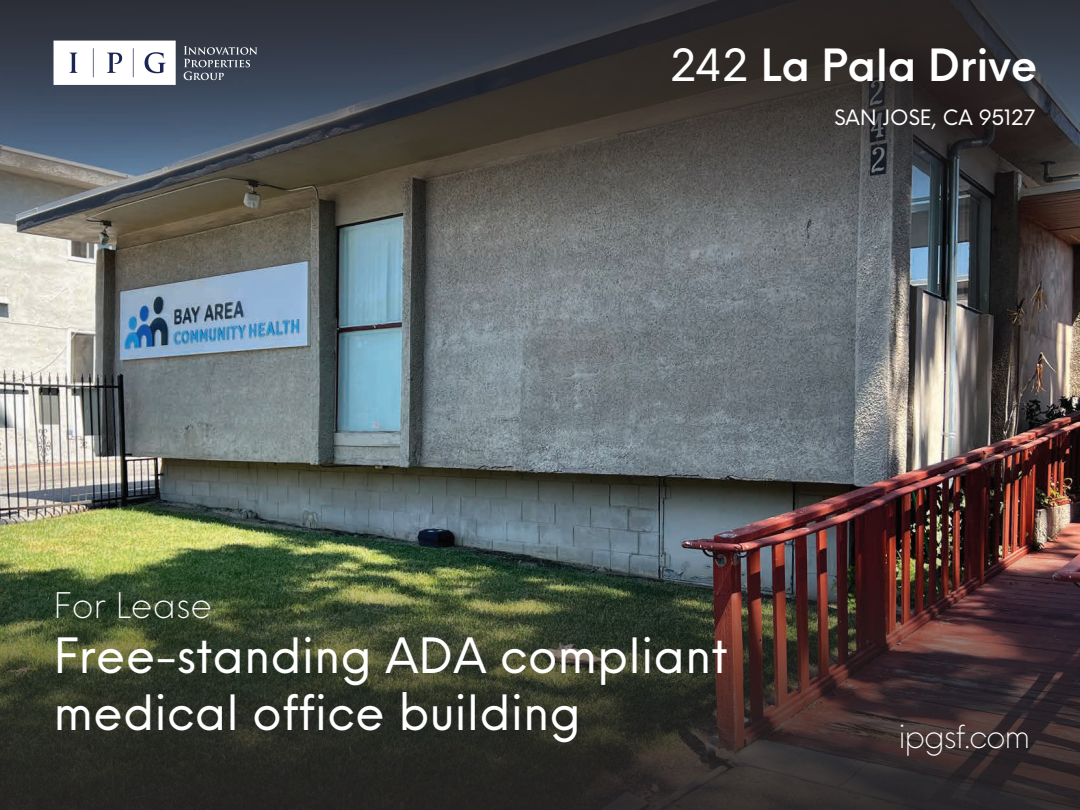
<style>
.page{position:relative;width:1080px;height:810px;background:#fff}
.page>*{position:absolute;margin:0;border:0;box-sizing:border-box;transform-origin:0 0}
.t1{font:47.5px/57px "Neue Einstellung";color:#fff}
.t2{font:600 43.38px "Neue Einstellung";letter-spacing:-.005em;color:#fff}
.t3{font:300 34.5px "Neue Einstellung";color:#fff}
.t4{font:300 30.88px "Neue Einstellung";letter-spacing:-.04em;color:#fff}
.t5{font:20.62px "Neue Einstellung";color:#fff}
.s1{font-weight:400}
</style>
<div class="page">
<img style="left:0;top:318px;width:1080px;height:141px">
<svg style="left:0;top:0;width:1080px;height:318px;background:#4f5154"></svg>
<svg style="left:54px;top:41px;width:203px;height:44px"></svg>
<img style="left:0;top:459px;width:1080px;height:351px">
<p class="t3" style="left:54px;top:575px;width:160px">For Lease</p>
<p class="t2" style="left:670px;top:26px;width:369px"><span class="s1">242</span> La Pala Drive</p>
<p class="t5" style="left:834px;top:99px;width:202px">SAN JOSE, CA 95127</p>
<p class="t1" style="left:54px;top:622px;width:676px">Free-standing ADA compliant medical office building</p>
<p class="t4" style="left:898px;top:709px;width:133px">ipgsf.com</p>
</div>
